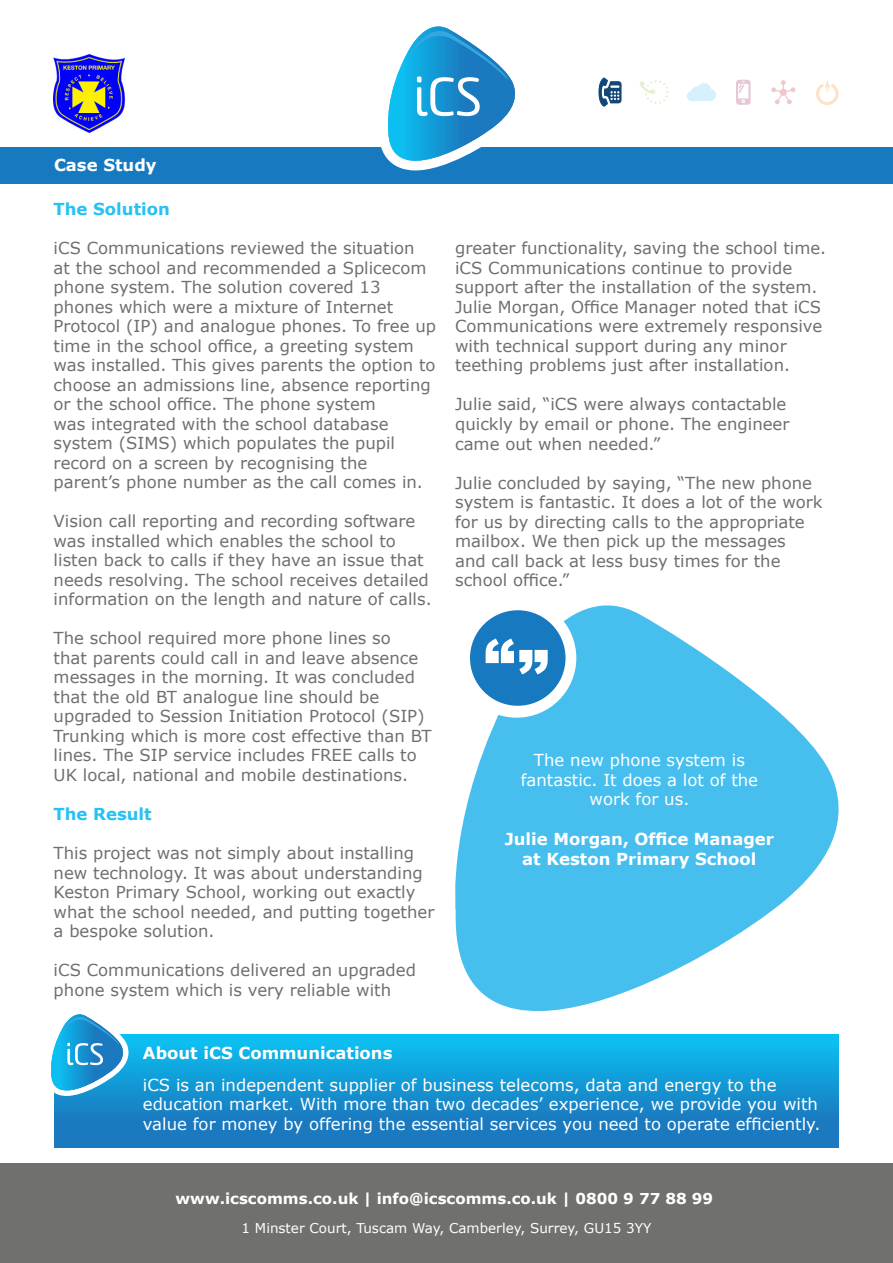
<style>
.page{position:relative;width:893px;height:1263px;background:#fff}
.page>*{position:absolute;margin:0;border:0;box-sizing:border-box;transform-origin:0 0}
.t1{font:16.5px/19.5px "Verdana";color:#6f706e}
.t2{font:16.5px/19.8px "Verdana";color:#fff;text-align:center}
.t3{font:700 16.5px/19.8px "Verdana";color:#fff;text-align:center}
.t4{font:700 16.5px "Verdana";color:#27c1f2}
.t5{font:700 15px "Verdana";color:#fff}
.t6{font:13.5px "Verdana";color:#fff}
</style>
<div class="page">
<div style="left:0;top:147px;width:893px;height:37px;background:#177ac0"></div>
<div style="left:0;top:1163px;width:893px;height:100px;background:#70706f"></div>
<svg style="left:598px;top:77px;width:24px;height:30px"></svg>
<svg style="left:639px;top:80px;width:30px;height:24px"></svg>
<svg style="left:687px;top:83px;width:29px;height:18px"></svg>
<svg style="left:736px;top:80px;width:15px;height:25px"></svg>
<svg style="left:771px;top:80px;width:24px;height:24px"></svg>
<svg style="left:816px;top:79px;width:23px;height:26px"></svg>
<svg style="left:381px;top:26px;width:134px;height:145px"></svg>
<div style="left:54px;top:1034px;width:785px;height:113px;background:linear-gradient(to bottom,#0bc0f2,#1d6bb5)"></div>
<svg style="left:445px;top:605px;width:394px;height:506px;fill:#47bfee"></svg>
<div style="left:457px;top:598px;width:119px;height:120px;background:#fff;border-radius:50%"></div>
<div style="left:470px;top:610px;width:95px;height:96px;background:#177ac0;border-radius:50%"></div>
<svg style="left:486px;top:638px;width:62px;height:36px"></svg>
<svg style="left:51px;top:1014px;width:81px;height:95px"></svg>
<img style="left:54px;top:54px;width:70px;height:79px">
<p class="t3" style="left:54px;top:155px;width:104px">Case Study</p>
<p class="t4" style="left:54px;top:198px;width:118px">The Solution</p>
<p class="t1" style="left:54px;top:238px;width:384px">iCS Communications reviewed the situation<br>at the school and recommended a Splicecom phone system. The solution covered 13 phones which were a mixture of Internet Protocol (IP) and analogue phones. To free up time in the school office, a greeting system was installed. This gives parents the option to choose an admissions line, absence reporting or the school office. The phone system<br>was integrated with the school database system (SIMS) which populates the pupil record on a screen by recognising the parent’s phone number as the call comes in.</p>
<p class="t1" style="left:54px;top:511px;width:380px">Vision call reporting and recording software was installed which enables the school to listen back to calls if they have an issue that needs resolving. The school receives detailed information on the length and nature of calls.</p>
<p class="t1" style="left:54px;top:628px;width:379px">The school required more phone lines so<br>that parents could call in and leave absence messages in the morning. It was concluded that the old BT analogue line should be upgraded to Session Initiation Protocol (SIP)<br>Trunking which is more cost effective than BT lines. The SIP service includes FREE calls to UK local, national and mobile destinations.</p>
<p class="t4" style="left:54px;top:802px;width:100px">The Result</p>
<p class="t1" style="left:54px;top:843px;width:382px">This project was not simply about installing new technology. It was about understanding Keston Primary School, working out exactly what the school needed, and putting together a bespoke solution.</p>
<p class="t1" style="left:54px;top:960px;width:364px">iCS Communications delivered an upgraded phone system which is very reliable with</p>
<p class="t1" style="left:455px;top:238px;width:373px">greater functionality, saving the school time. iCS Communications continue to provide support after the installation of the system.<br>Julie Morgan, Office Manager noted that iCS Communications were extremely responsive with technical support during any minor teething problems just after installation.</p>
<p class="t1" style="left:455px;top:395px;width:336px">Julie said, “iCS were always contactable quickly by email or phone. The engineer came out when needed.”</p>
<p class="t1" style="left:455px;top:473px;width:369px">Julie concluded by saying, “The new phone system is fantastic. It does a lot of the work for us by directing calls to the appropriate mailbox. We then pick up the messages<br>and call back at less busy times for the school office.”</p>
<p class="t2" style="left:521px;top:750px;width:239px">The new phone system is fantastic. It does a lot of the work for us.</p>
<p class="t3" style="left:505px;top:829px;width:271px">Julie Morgan, Office Manager at Keston Primary School</p>
<p class="t3" style="left:143px;top:1043px;width:251px">About iCS Communications</p>
<p class="t2" style="left:143px;top:1075px;width:679px;text-align:left">iCS is an independent supplier of business telecoms, data and energy to the education market. With more than two decades’ experience, we provide you with value for money by offering the essential services you need to operate efficiently.</p>
<p class="t5" style="left:176px;top:1188px;width:539px">www.icscomms.co.uk | info@icscomms.co.uk | 0800 9 77 88 99</p>
<p class="t6" style="left:242px;top:1219px;width:411px">1 Minster Court, Tuscam Way, Camberley, Surrey, GU15 3YY</p>
</div>
